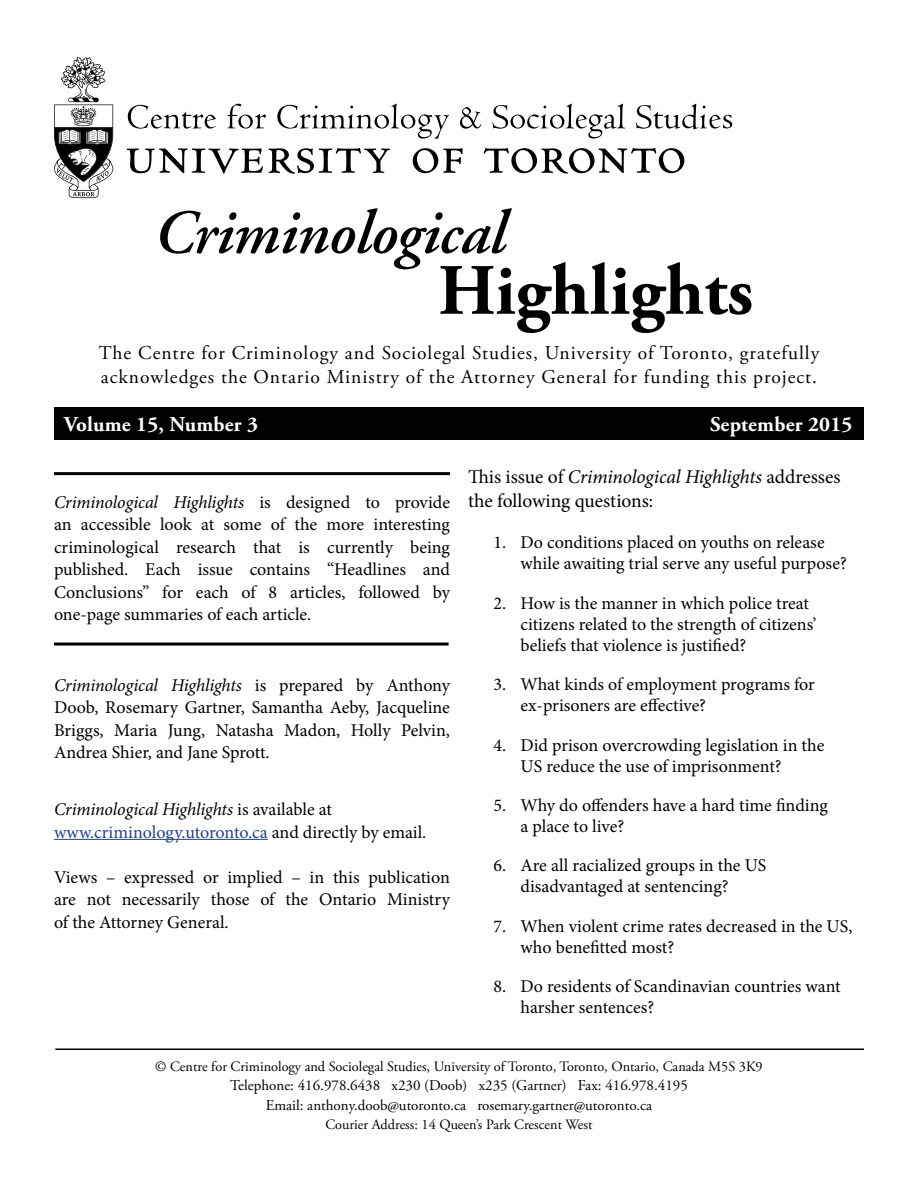
<style>
.page{position:relative;width:918px;height:1188px;background:#fff}
.page>*{position:absolute;margin:0;border:0;box-sizing:border-box;transform-origin:0 0}
.t1{font:700 72px "Adobe Garamond Pro";color:#000}
.t2{font:italic 600 62.1px "Adobe Garamond";letter-spacing:-.01em;color:#000}
.t3{font:700 21px "Adobe Garamond Pro";letter-spacing:.01em;color:#fff}
.t4{font:19.5px/24px "Adobe Garamond Pro";letter-spacing:.05em;color:#000}
.t5{font:19.5px/24px "Minion Pro";color:#000}
.t6{font:18px/22.5px "Minion Pro";color:#000}
.t7{font:15px/19.5px "Adobe Garamond Pro";color:#000;text-align:center}
.t8{font:14.25px "Adobe Garamond Pro";color:#000}
.s1{font-style:italic}
.s2{color:#25408f}
</style>
<div class="page">
<svg style="left:128px;top:105px;width:88px;height:24px"></svg>
<svg style="left:227px;top:104px;width:39px;height:25px"></svg>
<svg style="left:277px;top:104px;width:172px;height:35px"></svg>
<svg style="left:460px;top:107px;width:21px;height:22px"></svg>
<svg style="left:492px;top:104px;width:133px;height:35px"></svg>
<svg style="left:636px;top:104px;width:96px;height:25px"></svg>
<svg style="left:127px;top:148px;width:557px;height:26px"></svg>
<svg style="left:54px;top:57px;width:60px;height:141px"></svg>
<div style="left:54px;top:407px;width:810px;height:33px;background:#000"></div>
<hr style="left:55px;top:1048px;width:809px;height:2px;background:#000">
<hr style="left:54px;top:839px;width:214px;height:1px;background:#25408f">
<hr style="left:54px;top:472px;width:396px;height:3px;background:#000">
<hr style="left:54px;top:643px;width:395px;height:3px;background:#000">
<h2 class="t2" style="left:154px;top:199px;width:353px">Criminological</h2>
<h1 class="t1" style="left:438px;top:249px;width:317px">Highlights</h1>
<p class="t4" style="left:99px;top:341px;width:722px">The Centre for Criminology and Sociolegal Studies, University of Toronto, gratefully acknowledges the Ontario Ministry of the Attorney General for funding this project.</p>
<p class="t3" style="left:64px;top:412px;width:195px">Volume 15, Number 3</p>
<p class="t3" style="left:710px;top:412px;width:144px">September 2015</p>
<p class="t6" style="left:54px;top:491px;width:398px;text-align:justify"><span class="s1">Criminological Highlights</span> is designed to provide an accessible look at some of the more interesting criminological research that is currently being published. Each issue contains “Headlines and Conclusions” for each of 8 articles, followed by one-page summaries of each article.</p>
<p class="t6" style="left:54px;top:674px;width:398px;text-align:justify"><span class="s1">Criminological Highlights</span> is prepared by Anthony Doob, Rosemary Gartner, Samantha Aeby, Jacqueline Briggs, Maria Jung, Natasha Madon, Holly Pelvin, Andrea Shier, and Jane Sprott.</p>
<p class="t6" style="left:54px;top:798px;width:374px"><span class="s1">Criminological Highlights</span> is available at <span class="s2">www.criminology.utoronto.ca</span> and directly by email.</p>
<p class="t6" style="left:54px;top:866px;width:397px;text-align:justify">Views – expressed or implied – in this publication are not necessarily those of the Ontario Ministry of the Attorney General.</p>
<p class="t5" style="left:468px;top:465px;width:374px">This issue of <span class="s1">Criminological Highlights</span> addresses the following questions:</p>
<p class="t6" style="left:520px;top:532px;width:328px;line-height:21px;text-indent:-27px">1. Do conditions placed on youths on release while awaiting trial serve any useful purpose?</p>
<p class="t6" style="left:520px;top:593px;width:298px;line-height:21px;text-indent:-27px">2. How is the manner in which police treat citizens related to the strength of citizens’ beliefs that violence is justified?</p>
<p class="t6" style="left:520px;top:674px;width:296px;line-height:21px;text-indent:-27px">3. What kinds of employment programs for ex-prisoners are effective?</p>
<p class="t6" style="left:520px;top:734px;width:305px;line-height:21px;text-indent:-27px">4. Did prison overcrowding legislation in the<br>US reduce the use of imprisonment?</p>
<p class="t6" style="left:520px;top:795px;width:309px;line-height:21px;text-indent:-27px">5. Why do offenders have a hard time finding a place to live?</p>
<p class="t6" style="left:520px;top:855px;width:247px;line-height:21px;text-indent:-27px">6. Are all racialized groups in the US disadvantaged at sentencing?</p>
<p class="t6" style="left:520px;top:916px;width:334px;line-height:21px;text-indent:-27px">7. When violent crime rates decreased in the US, who benefitted most?</p>
<p class="t6" style="left:520px;top:976px;width:322px;line-height:21px;text-indent:-27px">8. Do residents of Scandinavian countries want harsher sentences?</p>
<p class="t8" style="left:155px;top:1058px;width:609px">© Centre for Criminology and Sociolegal Studies, University of Toronto, Toronto, Ontario, Canada M5S 3K9</p>
<p class="t7" style="left:230px;top:1076px;width:459px">Telephone: 416.978.6438 x230 (Doob) x235 (Gartner) Fax: 416.978.4195<br>Email: anthony.doob@utoronto.ca rosemary.gartner@utoronto.ca</p>
<p class="t8" style="left:325px;top:1116px;width:269px">Courier Address: 14 Queen’s Park Crescent West</p>
</div>
